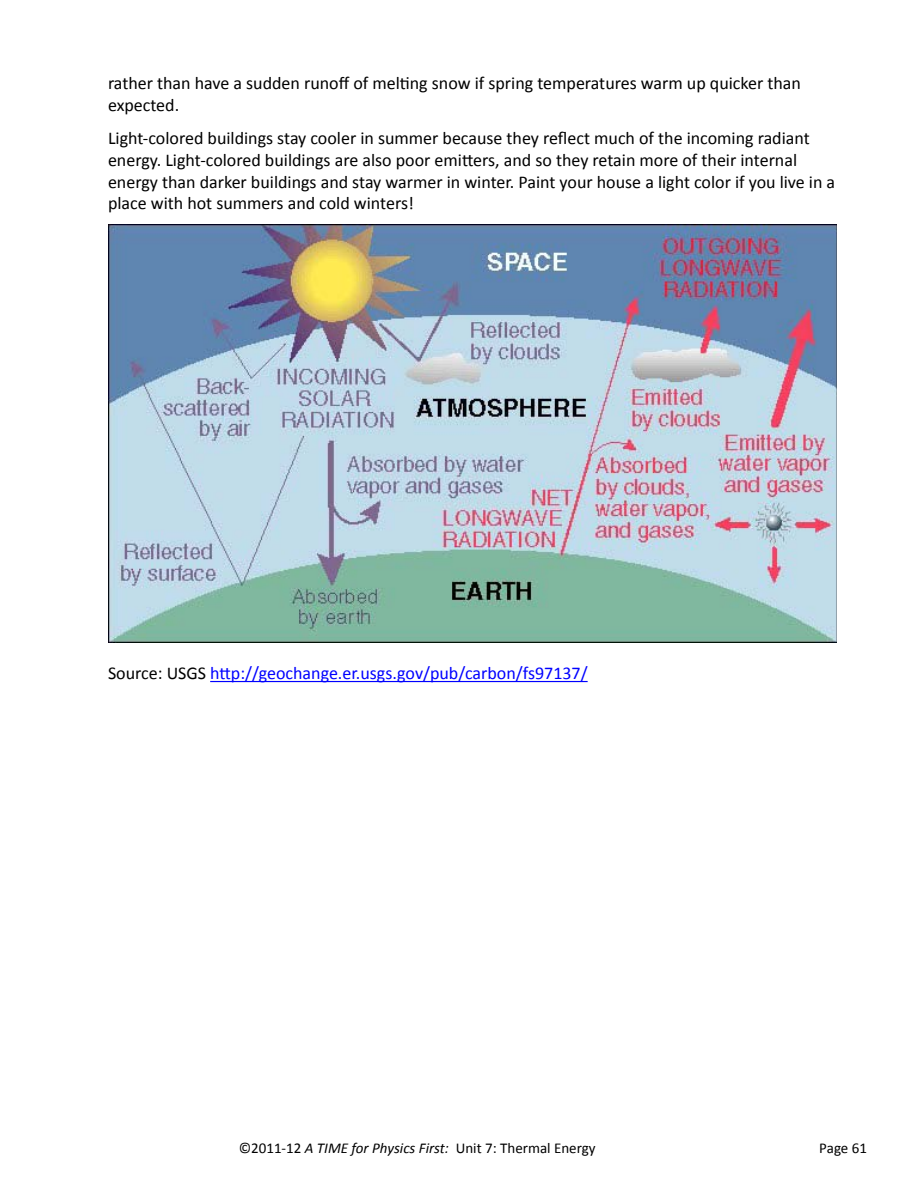
<style>
.page{position:relative;width:918px;height:1188px;background:#fff}
.page>*{position:absolute;margin:0;border:0;box-sizing:border-box;transform-origin:0 0}
.t1{font:18px/21.6px "Calibri";color:#000}
.t2{font:18px "Calibri";color:#00f}
.t3{font:15px "Calibri";color:#000}
.s1{color:#000}
.s2{font-style:italic}
</style>
<div class="page">
<hr style="left:210px;top:681px;width:378px;height:1px;background:#00f">
<img style="left:108px;top:225px;width:729px;height:417px">
<p class="t1" style="left:108px;top:72px;width:695px">rather than have a sudden runoff of melting snow if spring temperatures warm up quicker than expected.</p>
<p class="t1" style="left:108px;top:128px;width:729px">Light-colored buildings stay cooler in summer because they reflect much of the incoming radiant energy. Light-colored buildings are also poor emitters, and so they retain more of their internal energy than darker buildings and stay warmer in winter. Paint your house a light color if you live in a place with hot summers and cold winters!</p>
<p class="t2" style="left:108px;top:662px;width:481px"><span class="s1">Source: USGS</span> http://geochange.er.usgs.gov/pub/carbon/fs97137/</p>
<p class="t3" style="left:239px;top:1138px;width:358px">©2011-12 <span class="s2">A TIME for Physics First:</span> Unit 7: Thermal Energy</p>
<p class="t3" style="left:819px;top:1138px;width:49px">Page 61</p>
</div>
